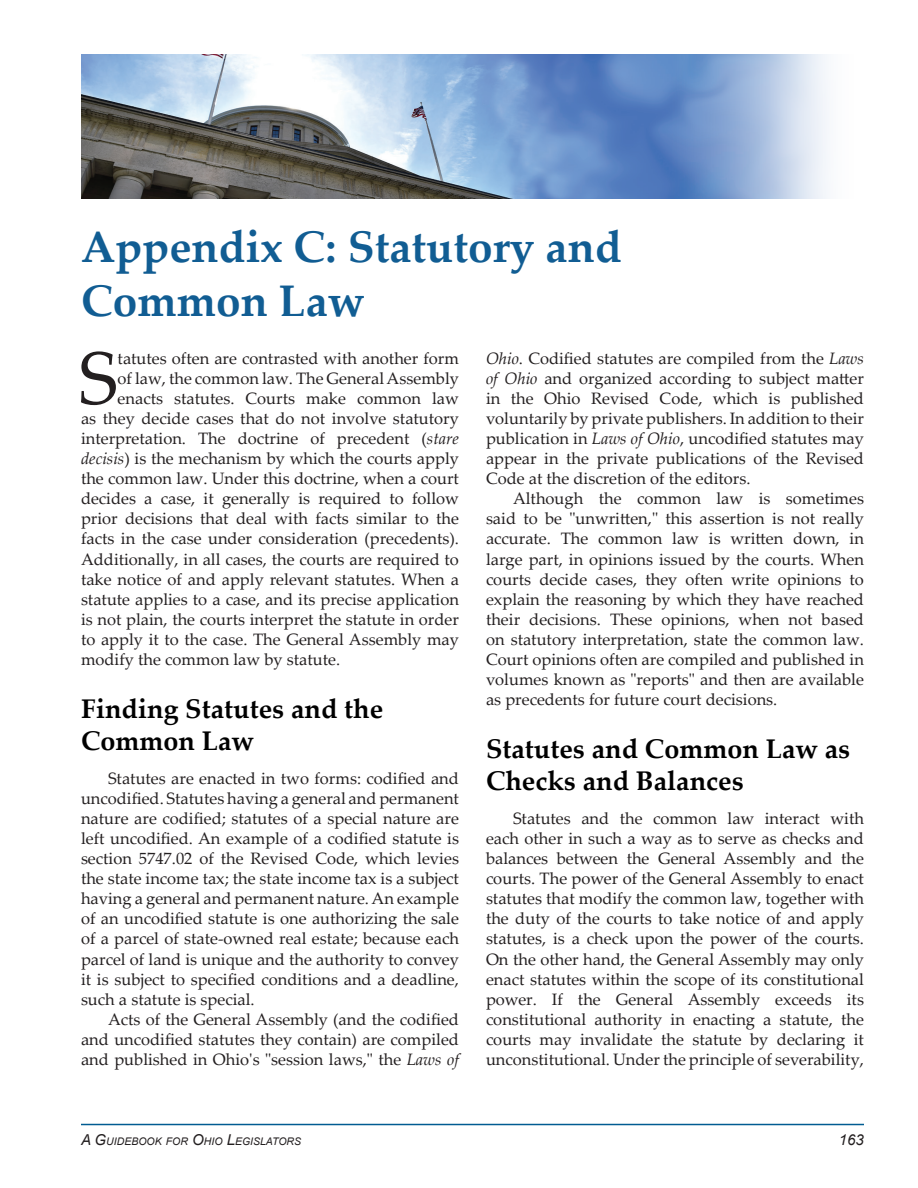
<style>
.page{position:relative;width:918px;height:1188px;background:#fff}
.page>*{position:absolute;margin:0;border:0;box-sizing:border-box;transform-origin:0 0}
.Body_Text{font:74.25px "Palatino Linotype";color:#231f20}
.t1{font:700 44.25px/54px "Palatino Linotype";color:#115d93}
.Subhead_1{font:700 27px/32.4px "Palatino Linotype";color:#000}
.Body_Text-2{font:16.5px/20.1px "Palatino Linotype";color:#231f20;text-align:justify}
.t2{font:italic 15px "Arial";color:#231f20}
.t3{font:italic 10.5px "Arial";color:#231f20}
.s1{font-style:italic}
.s2{font-size:15px}
</style>
<div class="page">
<img style="left:81px;top:54px;width:747px;height:145px">
<hr style="left:81px;top:1124px;width:783px;height:1px;background:#015c92">
<p class="t1" style="left:81px;top:218px;width:542px">Appendix C: Statutory and<br>Common Law</p>
<p class="Body_Text-2" style="left:486px;top:347px;width:380px"><span class="s1">Ohio</span>. Codified statutes are compiled from the <span class="s1">Laws of Ohio</span> and organized according to subject matter in the Ohio Revised Code, which is published voluntarily by private publishers. In addition to their publication in <span class="s1">Laws of Ohio</span>, uncodified statutes may appear in the private publications of the Revised Code at the discretion of the editors.</p>
<p class="Body_Text-2" style="left:486px;top:488px;width:380px;text-indent:27px">Although the common law is sometimes said to be "unwritten," this assertion is not really accurate. The common law is written down, in large part, in opinions issued by the courts. When courts decide cases, they often write opinions to explain the reasoning by which they have reached their decisions. These opinions, when not based on statutory interpretation, state the common law.<br>Court opinions often are compiled and published in volumes known as "reports" and then are available as precedents for future court decisions.</p>
<p class="Subhead_1" style="left:486px;top:732px;width:366px">Statutes and Common Law as<br>Checks and Balances</p>
<p class="Body_Text-2" style="left:486px;top:808px;width:380px;text-indent:27px">Statutes and the common law interact with each other in such a way as to serve as checks and balances between the General Assembly and the courts. The power of the General Assembly to enact statutes that modify the common law, together with the duty of the courts to take notice of and apply statutes, is a check upon the power of the courts.<br>On the other hand, the General Assembly may only enact statutes within the scope of its constitutional power. If the General Assembly exceeds its constitutional authority in enacting a statute, the courts may invalidate the statute by declaring it unconstitutional. Under the principle of severability,</p>
<p class="Body_Text" style="left:79px;top:326px;width:40px">S</p>
<p class="Body_Text-2" style="left:118px;top:347px;width:343px">tatutes often are contrasted with another form</p>
<p class="Body_Text-2" style="left:118px;top:367px;width:343px">of law, the common law. The General Assembly</p>
<p class="Body_Text-2" style="left:118px;top:387px;width:343px">enacts statutes. Courts make common law</p>
<p class="Body_Text-2" style="left:81px;top:408px;width:379px">as they decide cases that do not involve statutory</p>
<p class="Body_Text-2" style="left:81px;top:428px;width:379px">interpretation. The doctrine of precedent (<span class="s1">stare</span></p>
<p class="Body_Text-2" style="left:81px;top:448px;width:379px"><span class="s1">decisis</span>) is the mechanism by which the courts apply</p>
<p class="Body_Text-2" style="left:81px;top:468px;width:380px">the common law. Under this doctrine, when a court</p>
<p class="Body_Text-2" style="left:81px;top:488px;width:380px">decides a case, it generally is required to follow</p>
<p class="Body_Text-2" style="left:81px;top:508px;width:379px">prior decisions that deal with facts similar to the</p>
<p class="Body_Text-2" style="left:81px;top:528px;width:380px">facts in the case under consideration (precedents).</p>
<p class="Body_Text-2" style="left:81px;top:548px;width:379px">Additionally, in all cases, the courts are required to</p>
<p class="Body_Text-2" style="left:81px;top:568px;width:380px">take notice of and apply relevant statutes. When a</p>
<p class="Body_Text-2" style="left:81px;top:588px;width:379px">statute applies to a case, and its precise application</p>
<p class="Body_Text-2" style="left:81px;top:609px;width:379px">is not plain, the courts interpret the statute in order</p>
<p class="Body_Text-2" style="left:81px;top:629px;width:380px">to apply it to the case. The General Assembly may</p>
<p class="Body_Text-2" style="left:81px;top:649px;width:261px">modify the common law by statute.</p>
<p class="Subhead_1" style="left:81px;top:691px;width:304px">Finding Statutes and the<br>Common Law</p>
<p class="Body_Text-2" style="left:81px;top:767px;width:380px;text-indent:27px">Statutes are enacted in two forms: codified and uncodified. Statutes having a general and permanent nature are codified; statutes of a special nature are left uncodified. An example of a codified statute is section 5747.02 of the Revised Code, which levies the state income tax; the state income tax is a subject having a general and permanent nature. An example of an uncodified statute is one authorizing the sale of a parcel of state-owned real estate; because each parcel of land is unique and the authority to convey it is subject to specified conditions and a deadline, such a statute is special.</p>
<p class="Body_Text-2" style="left:81px;top:1009px;width:380px;text-indent:27px">Acts of the General Assembly (and the codified and uncodified statutes they contain) are compiled and published in Ohio's "session laws," the <span class="s1">Laws of</span></p>
<p class="t3" style="left:81px;top:1134px;width:222px"><span class="s2">A G</span>UIDEBOOK FOR <span class="s2">O</span>HIO <span class="s2">L</span>EGISLA TORS</p>
<p class="t2" style="left:839px;top:1130px;width:27px">163</p>
</div>
